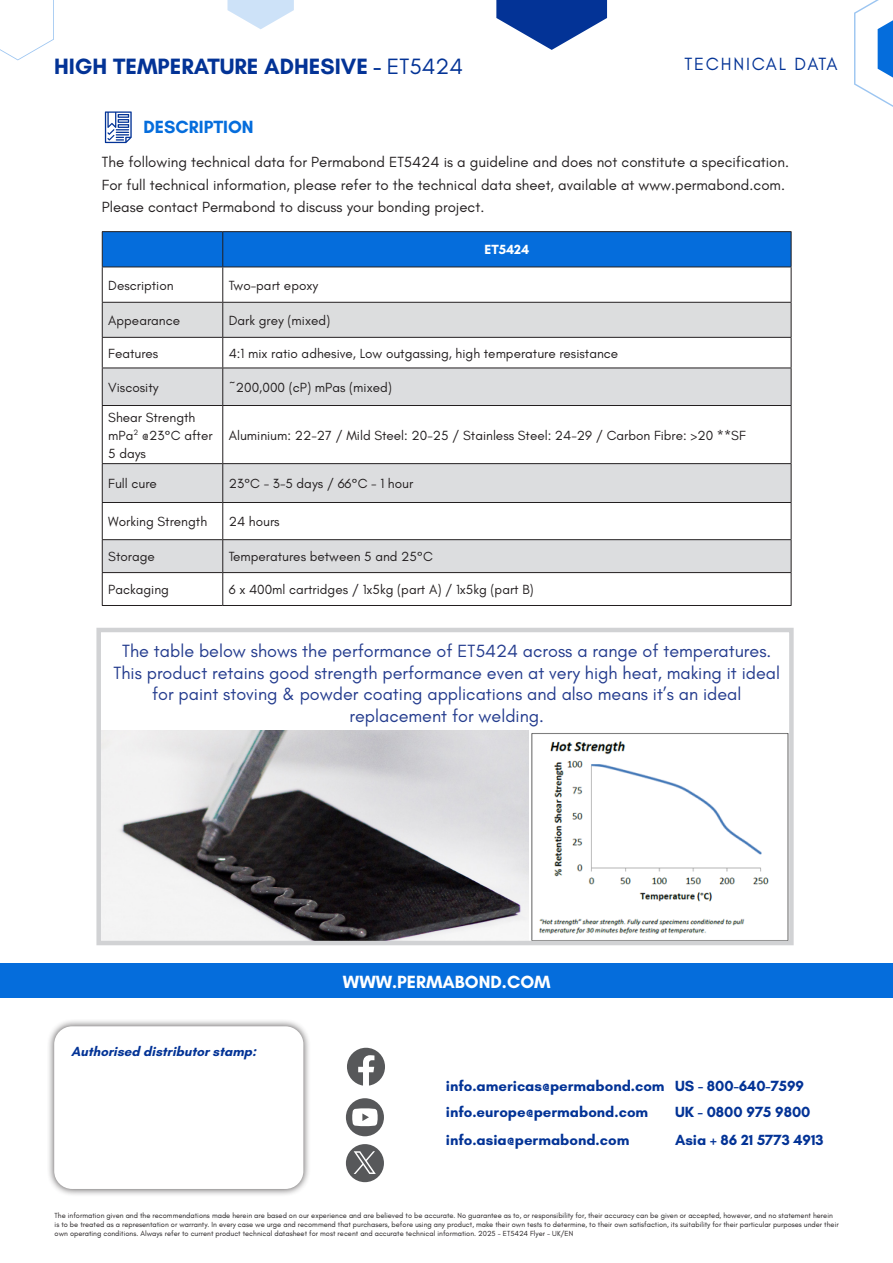
<style>
.page{position:relative;width:893px;height:1263px;background:#fff}
.page>*{position:absolute;margin:0;border:0;box-sizing:border-box;transform-origin:0 0}
.t1{font:700 22.65px "Glacial Indifference";color:#033396}
.t2{font:18px/21.6px "Glacial Indifference";color:#243c8e;text-align:center}
.t3{font:700 18px "Glacial Indifference";color:#fff}
.t4{font:18px "Glacial Indifference";letter-spacing:.1em;color:#033396}
.t5{font:700 18px "Glacial Indifference";color:#056ddc}
.t6{font:15px/22.5px "Glacial Indifference";color:#231f20}
.t7{font:700 15px "Glacial Indifference";color:#033396}
.t8{font:13.5px/18px "Glacial Indifference";color:#231f20}
.t9{font:italic 700 13.5px "Glacial Indifference";color:#033396}
.t10{font:700 13.5px "Glacial Indifference";color:#fff}
.t11{font:7.5px/9px "Glacial Indifference";color:#231f20}
.s1{font-weight:400}
</style>
<div class="page">
<svg style="left:105px;top:111px;width:27px;height:32px"></svg>
<div style="left:0;top:963px;width:893px;height:35px;background:#056ddc"></div>
<svg style="left:347px;top:1048px;width:38px;height:37px"></svg>
<svg style="left:346px;top:1098px;width:38px;height:38px"></svg>
<svg style="left:346px;top:1144px;width:38px;height:38px"></svg>
<div style="left:47px;top:1019px;width:264px;height:177px;background:#231f20;opacity:.75"></div>
<div style="left:54px;top:1026px;width:249px;height:163px;background:#fff;border-radius:18px"></div>
<div style="left:103px;top:232px;width:688px;height:35px;background:#056ddc"></div>
<div style="left:103px;top:303px;width:688px;height:34px;background:#dcddde"></div>
<svg style="left:103px;top:369px;width:688px;height:203px;fill:#dcdddf"></svg>
<hr style="left:102px;top:231px;width:121px;height:1px;background:#231f20">
<hr style="left:102px;top:232px;width:1px;height:35px;background:#231f20">
<hr style="left:102px;top:267px;width:121px;height:1px;background:#231f20">
<hr style="left:102px;top:267px;width:1px;height:35px;background:#231f20">
<hr style="left:102px;top:368px;width:1px;height:37px;background:#231f20">
<hr style="left:102px;top:540px;width:1px;height:32px;background:#231f20">
<hr style="left:102px;top:572px;width:121px;height:1px;background:#231f20">
<hr style="left:102px;top:573px;width:1px;height:32px;background:#231f20">
<hr style="left:102px;top:605px;width:121px;height:1px;background:#231f20">
<hr style="left:223px;top:231px;width:568px;height:1px;background:#231f20">
<hr style="left:222px;top:232px;width:1px;height:35px;background:#231f20">
<hr style="left:791px;top:232px;width:1px;height:35px;background:#231f20">
<hr style="left:223px;top:267px;width:568px;height:1px;background:#231f20">
<hr style="left:222px;top:267px;width:1px;height:35px;background:#231f20">
<hr style="left:791px;top:267px;width:1px;height:35px;background:#231f20">
<hr style="left:222px;top:303px;width:1px;height:34px;background:#231f20">
<hr style="left:222px;top:338px;width:1px;height:30px;background:#231f20">
<hr style="left:222px;top:368px;width:1px;height:37px;background:#231f20">
<hr style="left:791px;top:368px;width:1px;height:37px;background:#231f20">
<hr style="left:222px;top:406px;width:1px;height:57px;background:#231f20">
<hr style="left:222px;top:464px;width:1px;height:38px;background:#231f20">
<hr style="left:222px;top:503px;width:1px;height:36px;background:#231f20">
<hr style="left:222px;top:540px;width:1px;height:32px;background:#231f20">
<hr style="left:791px;top:540px;width:1px;height:32px;background:#231f20">
<hr style="left:223px;top:572px;width:568px;height:1px;background:#231f20">
<hr style="left:222px;top:573px;width:1px;height:32px;background:#231f20">
<hr style="left:791px;top:573px;width:1px;height:32px;background:#231f20">
<hr style="left:223px;top:605px;width:568px;height:1px;background:#231f20">
<hr style="left:102px;top:302px;width:121px;height:1px;background:#231f20">
<hr style="left:102px;top:303px;width:1px;height:34px;background:#231f20">
<hr style="left:223px;top:302px;width:568px;height:1px;background:#231f20">
<hr style="left:791px;top:303px;width:1px;height:34px;background:#231f20">
<hr style="left:102px;top:337px;width:121px;height:1px;background:#231f20">
<hr style="left:102px;top:338px;width:1px;height:30px;background:#231f20">
<hr style="left:223px;top:337px;width:568px;height:1px;background:#231f20">
<hr style="left:791px;top:338px;width:1px;height:30px;background:#231f20">
<hr style="left:102px;top:368px;width:121px;height:1px;background:#231f20">
<hr style="left:223px;top:368px;width:568px;height:1px;background:#231f20">
<hr style="left:102px;top:405px;width:121px;height:1px;background:#231f20">
<hr style="left:102px;top:406px;width:1px;height:57px;background:#231f20">
<hr style="left:223px;top:405px;width:568px;height:1px;background:#231f20">
<hr style="left:791px;top:406px;width:1px;height:57px;background:#231f20">
<hr style="left:102px;top:503px;width:1px;height:36px;background:#231f20">
<hr style="left:791px;top:503px;width:1px;height:36px;background:#231f20">
<hr style="left:102px;top:539px;width:121px;height:1px;background:#231f20">
<hr style="left:223px;top:539px;width:568px;height:1px;background:#231f20">
<hr style="left:102px;top:463px;width:121px;height:1px;background:#231f20">
<hr style="left:102px;top:464px;width:1px;height:38px;background:#231f20">
<hr style="left:223px;top:463px;width:568px;height:1px;background:#231f20">
<hr style="left:791px;top:464px;width:1px;height:38px;background:#231f20">
<hr style="left:102px;top:502px;width:121px;height:1px;background:#231f20">
<hr style="left:223px;top:502px;width:568px;height:1px;background:#231f20">
<svg style="left:496px;top:0;width:111px;height:50px"></svg>
<svg style="left:0;top:0;width:54px;height:60px"></svg>
<svg style="left:854px;top:0;width:39px;height:107px"></svg>
<svg style="left:227px;top:0;width:67px;height:29px"></svg>
<img style="left:102px;top:730px;width:687px;height:210px">
<div style="left:96px;top:628px;width:698px;height:317px;border:4px solid #d1d2d4"></div>
<p class="t1" style="left:54px;top:52px;width:411px">HIGH TEMPERATURE ADHESIVE - <span class="s1">ET5424</span></p>
<p class="t5" style="left:144px;top:116px;width:112px">DESCRIPTION</p>
<p class="t4" style="left:684px;top:54px;width:155px">TECHNICAL DATA</p>
<p class="t6" style="left:102px;top:151px;width:689px">The following technical data for Permabond ET5424 is a guideline and does not constitute a specification.<br>For full technical information, please refer to the technical data sheet, available at www.permabond.com.<br>Please contact Permabond to discuss your bonding project.</p>
<p class="t10" style="left:484px;top:241px;width:46px">ET5424</p>
<p class="t8" style="left:108px;top:276px;width:67px">Description</p>
<p class="t8" style="left:229px;top:276px;width:91px">Two-part epoxy</p>
<p class="t8" style="left:108px;top:312px;width:73px">Appearance</p>
<p class="t8" style="left:229px;top:312px;width:103px">Dark grey (mixed)</p>
<p class="t8" style="left:108px;top:344px;width:52px">Features</p>
<p class="t8" style="left:229px;top:344px;width:391px">4:1 mix ratio adhesive, Low outgassing, high temperature resistance</p>
<p class="t8" style="left:108px;top:378px;width:52px">Viscosity</p>
<p class="t8" style="left:229px;top:378px;width:165px">~200,000 (cP) mPas (mixed)</p>
<p class="t8" style="left:108px;top:408px;width:106px">Shear Strength mPa<sup>2</sup> @23°C after<br>5 days</p>
<p class="t8" style="left:229px;top:426px;width:518px">Aluminium: 22-27 / Mild Steel: 20-25 / Stainless Steel: 24-29 / Carbon Fibre: &gt;20 **SF</p>
<p class="t8" style="left:108px;top:475px;width:50px">Full cure</p>
<p class="t8" style="left:229px;top:475px;width:186px">23°C - 3-5 days / 66°C - 1 hour</p>
<p class="t8" style="left:108px;top:513px;width:100px">Working Strength</p>
<p class="t8" style="left:229px;top:513px;width:52px">24 hours</p>
<p class="t8" style="left:108px;top:548px;width:48px">Storage</p>
<p class="t8" style="left:229px;top:548px;width:206px">Temperatures between 5 and 25°C</p>
<p class="t8" style="left:108px;top:581px;width:62px">Packaging</p>
<p class="t8" style="left:229px;top:581px;width:306px">6 x 400ml cartridges / 1x5kg (part A) / 1x5kg (part B)</p>
<p class="t2" style="left:113px;top:641px;width:668px">The table below shows the performance of ET5424 across a range of temperatures.<br>This product retains good strength performance even at very high heat, making it ideal for paint stoving &amp; powder coating applications and also means it’s an ideal replacement for welding.</p>
<p class="t9" style="left:71px;top:1043px;width:190px">Authorised distributorstamp:</p>
<p class="t3" style="left:343px;top:970px;width:209px">WWW.PERMABOND.COM</p>
<p class="t7" style="left:446px;top:1076px;width:220px">info.americas@permabond.com</p>
<p class="t7" style="left:446px;top:1102px;width:204px">info.europe@permabond.com</p>
<p class="t7" style="left:446px;top:1130px;width:185px">info.asia@permabond.com</p>
<p class="t7" style="left:675px;top:1076px;width:131px">US - 800-640-7599</p>
<p class="t7" style="left:675px;top:1102px;width:137px">UK - 0800 975 9800</p>
<p class="t7" style="left:675px;top:1130px;width:150px">Asia + 86 21 5773 4913</p>
<p class="t11" style="left:55px;top:1211px;width:786px">The information given and the recommendations made herein are based on our experience and are believed to be accurate. No guarantee as to, or responsibility for, their accuracy can be given or accepted, however, and no statement herein is to be treated as a representation or warranty. In every case we urge and recommend that purchasers, before using any product, make their own tests to determine, to their own satisfaction, its suitability for their particular purposes under their own operating conditions. Always refer to current product technical datasheet for most recent and accurate technical information. 2025 - ET5424 Flyer - UK/EN</p>
</div>
